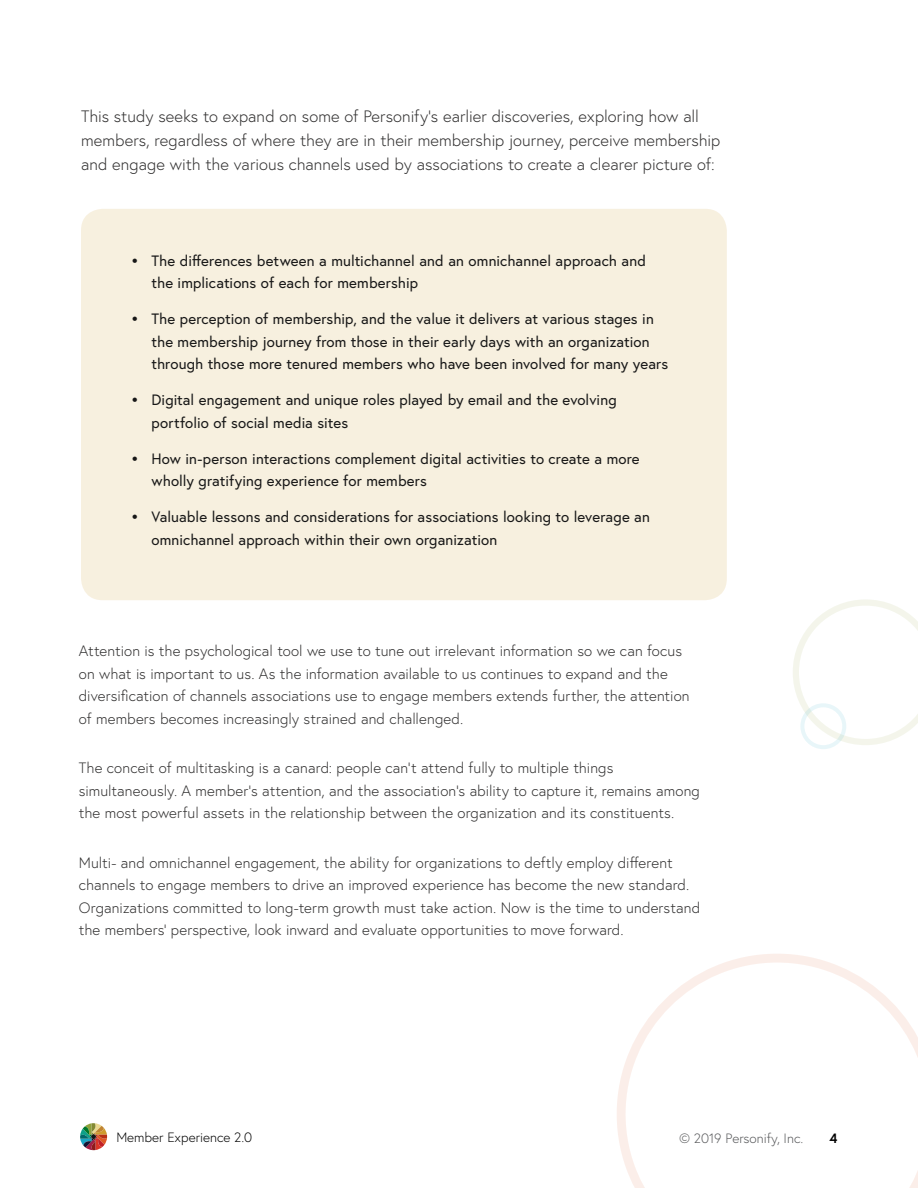
<style>
.page{position:relative;width:918px;height:1188px;background:#fff}
.page>*{position:absolute;margin:0;border:0;box-sizing:border-box;transform-origin:0 0}
.t1{font:300 16.5px/24px "Europa";color:#2f2e2e}
.t2{font:300 15px/22.5px "Europa";letter-spacing:.005em;color:#2f2e2e}
.t3{font:15px/22.5px "Europa";letter-spacing:.005em;color:#171717}
.t4{font:300 13.5px "Europa";color:#000}
.t5{font:300 13.5px "Europa";color:#58595b}
.t6{font:700 13.5px "Europa";color:#000}
.s1{font-weight:700}
</style>
<div class="page">
<svg style="left:80px;top:1123px;width:27px;height:27px"></svg>
<svg style="left:617px;top:954px;width:301px;height:234px"></svg>
<div style="left:81px;top:209px;width:646px;height:391px;background:#f7f0df;border-radius:22px"></div>
<svg style="left:793px;top:599px;width:125px;height:146px"></svg>
<div style="left:800px;top:703px;width:46px;height:46px;border:4px solid #1aa6c6;border-radius:50%"></div>
<p class="t1" style="left:81px;top:104px;width:641px">This study seeks to expand on some of Personify’s earlier discoveries, exploring how all members, regardless of where they are in their membership journey, perceive membership and engage with the various channels used by associations to create a clearer picture of:</p>
<p class="t3" style="left:151px;top:249px;width:496px;text-indent:-20px"><span class="s1">•</span> The differences between a multichannel and an omnichannel approach and the implications of each for membership</p>
<p class="t3" style="left:151px;top:308px;width:518px;text-indent:-20px"><span class="s1">•</span> The perception of membership, and the value it delivers at various stages in the membership journey from those in their early days with an organization through those more tenured members who have been involved for many years</p>
<p class="t3" style="left:151px;top:389px;width:467px;text-indent:-20px"><span class="s1">•</span> Digital engagement and unique roles played by email and the evolving portfolio of social media sites</p>
<p class="t3" style="left:151px;top:447px;width:490px;text-indent:-20px"><span class="s1">•</span> How in-person interactions complement digital activities to create a more wholly gratifying experience for members</p>
<p class="t3" style="left:151px;top:506px;width:500px;text-indent:-20px"><span class="s1">•</span> Valuable lessons and considerations for associations looking to leverage an omnichannel approach within their own organization</p>
<p class="t2" style="left:79px;top:640px;width:612px">Attention is the psychological tool we use to tune out irrelevant information so we can focus on what is important to us. As the information available to us continues to expand and the diversification of channels associations use to engage members extends further, the attention of members becomes increasingly strained and challenged.</p>
<p class="t2" style="left:79px;top:757px;width:623px">The conceit of multitasking is a canard: people can’t attend fully to multiple things simultaneously. A member’s attention, and the association’s ability to capture it, remains among the most powerful assets in the relationship between the organization and its constituents.</p>
<p class="t2" style="left:79px;top:851px;width:623px">Multi- and omnichannel engagement, the ability for organizations to deftly employ different channels to engage members to drive an improved experience has become the new standard.<br>Organizations committed to long-term growth must take action. Now is the time to understand the members’ perspective, look inward and evaluate opportunities to move forward.</p>
<p class="t4" style="left:116px;top:1129px;width:137px">Member Experience 2.0</p>
<p class="t5" style="left:679px;top:1130px;width:126px">© 2019 Personify, Inc.</p>
<p class="t6" style="left:829px;top:1129px;width:10px">4</p>
</div>
